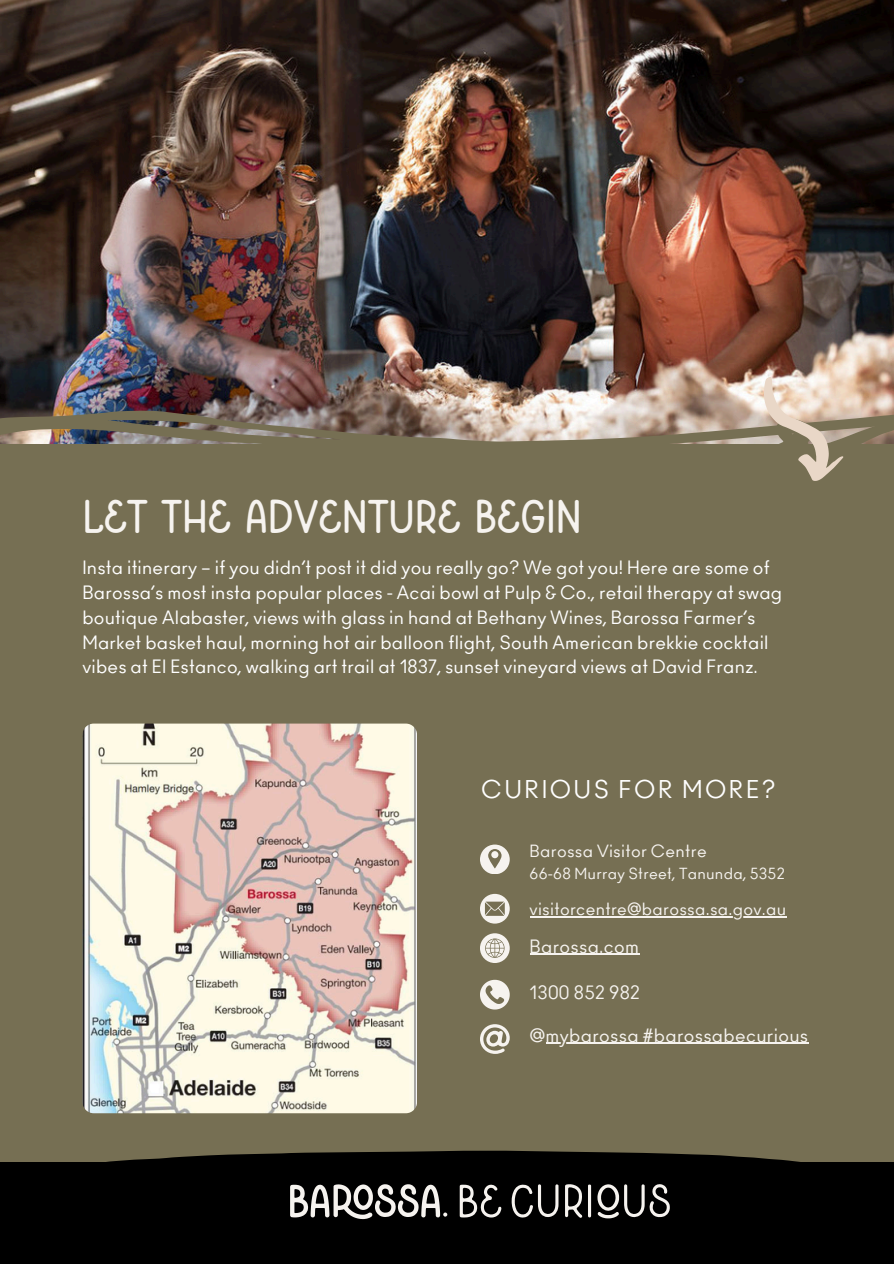
<style>
.page{position:relative;width:894px;height:1264px;background:#fff}
.page>*{position:absolute;margin:0;border:0;box-sizing:border-box;transform-origin:0 0}
.t1{font:48px "Kindred Rounded";color:#f6f3ef}
.t2{font:24px "Ano";letter-spacing:.1em;color:#fff}
.t3{font:18px/24.8px "Ano";letter-spacing:.01em;color:#fff}
.t4{font:18px "Ano";letter-spacing:.02em;color:#f6f3ef}
.t5{font:16.5px "Ano";letter-spacing:.02em;color:#f6f3ef}
.t6{font:15px "Ano";letter-spacing:.02em;color:#f6f3ef}
</style>
<div class="page">
<div style="left:0;top:0;width:893px;height:1263px;background:#766f53"></div>
<img style="left:0;top:0;width:893px;height:380px">
<img style="left:82px;top:723px;width:335px;height:389px;border-radius:11px">
<div style="left:0;top:1150px;width:893px;height:113px;background:#000"></div>
<svg style="left:290px;top:1184px;width:157px;height:34px;background:#6a6867"></svg>
<svg style="left:511px;top:1184px;width:47px;height:33px;background:#41403f"></svg>
<svg style="left:459px;top:1184px;width:42px;height:33px"></svg>
<svg style="left:565px;top:1184px;width:26px;height:33px"></svg>
<svg style="left:597px;top:1184px;width:73px;height:34px;background:#4a4948"></svg>
<img style="left:0;top:380px;width:893px;height:78px">
<svg style="left:763px;top:377px;width:80px;height:104px"></svg>
<svg style="left:480px;top:844px;width:29px;height:29px"></svg>
<svg style="left:480px;top:893px;width:29px;height:30px"></svg>
<svg style="left:480px;top:933px;width:29px;height:29px"></svg>
<hr style="left:529px;top:953px;width:110px;height:1px;background:#f6f3ef">
<svg style="left:480px;top:979px;width:29px;height:30px"></svg>
<svg style="left:480px;top:1024px;width:29px;height:29px"></svg>
<hr style="left:529px;top:916px;width:257px;height:1px;background:#f6f3ef">
<hr style="left:545px;top:1042px;width:263px;height:1px;background:#f6f3ef">
<p class="t1" style="left:82px;top:499px;width:501px">LET THE ADVENTURE BEGIN</p>
<p class="t3" style="left:82px;top:556px;width:701px">Insta itinerary – if you didn’t post it did you really go? We got you! Here are some of Barossa’s most insta popular places - Acai bowl at Pulp &amp; Co., retail therapy at swag boutique Alabaster, views with glass in hand at Bethany Wines, Barossa Farmer’s Market basket haul, morning hot air balloon flight, South American brekkie cocktail vibes at El Estanco, walking art trail at 1837, sunset vineyard views at David Franz.</p>
<p class="t2" style="left:481px;top:779px;width:295px">CURIOUS FOR MORE?</p>
<h1 class="t5" style="left:529px;top:844px;width:178px">Barossa Visitor Centre</h1>
<h3 class="t6" style="left:529px;top:866px;width:256px">66-68 Murray Street, Tanunda, 5352</h3>
<p class="t5" style="left:529px;top:902px;width:258px">visitorcentre@barossa.sa.gov.au</p>
<p class="t4" style="left:529px;top:938px;width:111px">Barossa.com</p>
<p class="t4" style="left:529px;top:984px;width:112px">1300 852 982</p>
<h2 class="t4" style="left:529px;top:1027px;width:280px">@mybarossa #barossabecurious</h2>
</div>
